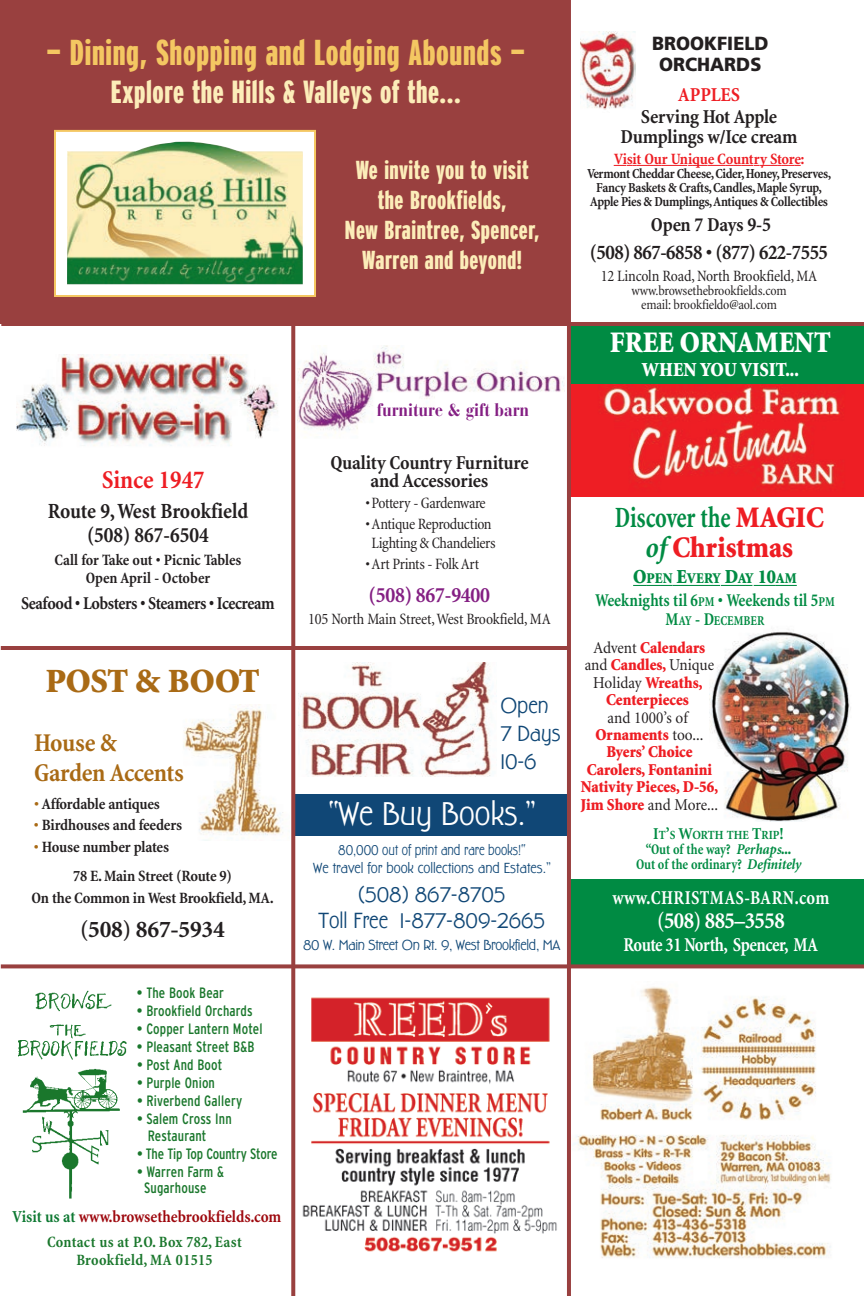
<style>
.page{position:relative;width:864px;height:1296px;background:#fff}
.page>*{position:absolute;margin:0;border:0;box-sizing:border-box;transform-origin:0 0}
.t1{font:900 extra-condensed 36px "Interstate";letter-spacing:.02em;color:#f4c762}
.t2{font:36px "Hardwood LP Std";color:#fff}
.t3{font:900 34px "Minion";letter-spacing:-.01em;color:#a96a15}
.t4{font:900 extra-condensed 32px "Interstate";letter-spacing:.02em;color:#fcedb9}
.t5{font:900 29.8px/29.8px "Minion";color:#ee1d23;text-align:center;scale:.92 1}
.t6{font:900 29.8px "Minion";color:#fff;scale:.92 1}
.t7{font:900 extra-condensed 26px/30px "Interstate";letter-spacing:.02em;color:#fcedb9;text-align:center}
.t8{font:700 condensed 26px/30px "Minion";letter-spacing:-.015em;color:#a96a15}
.t9{font:700 condensed 26px "Minion";color:#ee1d23}
.t10{font:24px/28px "Hardwood LP Std";color:#104776;text-align:center}
.t11{font:700 24px "Minion";letter-spacing:-.01em;color:#231f20}
.t12{font:700 23.2px "Minion";letter-spacing:-.025em;color:#fff;scale:.92 1}
.t13{font:700 condensed 22px/24.4px "Minion";letter-spacing:-.005em;color:#231f20;text-align:center}
.t14{font:700 condensed 22px "Minion";letter-spacing:-.01em;color:#841f83}
.t15{font:700 condensed 21px "Minion";letter-spacing:-.02em;color:#231f20}
.t16{font:700 condensed 20px/20px "Minion";letter-spacing:-.015em;color:#231f20;text-align:center}
.t17{font:700 condensed 20px "Minion";letter-spacing:-.015em;color:#fff;scale:.92 1}
.t18{font:700 condensed 20px "Minion";letter-spacing:.02em;color:#fff;scale:.92 1}
.t19{font:900 20px "Minion";color:#fff;scale:.92 1}
.t20{font:700 condensed 20px "Minion";letter-spacing:-.01em;color:#ee1d23}
.t21{font:900 19px/20px "Frutiger";color:#231f20;text-align:center;scale:.95 1}
.t22{font:700 condensed 18.2px "Minion";color:#008b43;scale:.92 1}
.t23{font:700 18px "Minion";letter-spacing:-.025em;color:#231f20;scale:.9 1}
.t24{font:700 condensed 18px "Bauer Bodoni";color:#841f83}
.t25{font:700 condensed 17px "Minion";letter-spacing:-.005em;color:#9d070d}
.t26{font:900 16.6px/17.4px "Minion";color:#ee1d23;text-align:center;scale:.92 1}
.t27{font:700 condensed 16px/29.2px "Minion";letter-spacing:-.01em;color:#231f20}
.t28{font:condensed 16px/19.2px "Minion";letter-spacing:-.02em;color:#231f20;text-align:center}
.t29{font:16px/18px "Hardwood LP Std";color:#104776;text-align:center;scale:.9 1}
.t30{font:700 condensed 16px/18px "Minion";letter-spacing:.02em;color:#1a772c;text-align:center}
.t31{font:16px "Hardwood LP Std";color:#104776}
.t32{font:700 condensed 16px "Minion";letter-spacing:-.015em;color:#ee1d23}
.t33{font:condensed 15px/16px "Interstate";letter-spacing:.01em;color:#1a772c;scale:.95 1}
.t34{font:700 condensed 15px/15px "Minion";letter-spacing:-.005em;color:#008b43;text-align:center;scale:.92 1}
.t35{font:condensed 15px "Interstate";letter-spacing:-.01em;color:#1a772c;scale:.95 1}
.t36{font:900 15px "Minion";color:#008b43;scale:.92 1}
.t37{font:700 condensed 14px/14px "Minion";letter-spacing:-.025em;color:#231f20;text-align:center}
.t38{font:condensed 14px/14px "Minion";letter-spacing:-.015em;color:#231f20;text-align:center}
.t39{font:700 condensed 13.6px "Minion";color:#008b43;scale:.92 1}
.t40{font:700 12.4px "Minion";color:#008b43;scale:.92 1}
.s1{color:#a96a15}
.s2{color:#0d7831}
.s3{font-weight:700;font-stretch:condensed;color:#008b43}
.s4{font-family:"Minion Bold Italic Os F";font-weight:400;color:#008b43}
.s5{font-size:20px}
.s6{font-size:13.6px}
.s7{font-size:18.2px}
.s8{font-weight:400;color:#231f20}
.s9{font-size:16.6px}
.s10{font-style:italic;font-stretch:normal}
.s11{font-weight:900;font-stretch:normal}
</style>
<div class="page">
<img style="left:297px;top:346px;width:267px;height:88px">
<img style="left:580px;top:32px;width:56px;height:78px">
<svg style="left:614px;top:165px;width:187px;height:1px"></svg>
<img style="left:183px;top:705px;width:100px;height:130px">
<div style="left:571px;top:324px;width:293px;height:65px;background:#008b43"></div>
<img style="left:710px;top:629px;width:141px;height:193px">
<img style="left:571px;top:384px;width:293px;height:112px">
<div style="left:571px;top:879px;width:293px;height:86px;background:#008b43"></div>
<svg style="left:633px;top:585px;width:164px;height:1px"></svg>
<img style="left:17px;top:354px;width:261px;height:92px">
<img style="left:295px;top:983px;width:262px;height:275px">
<img style="left:18px;top:990px;width:109px;height:209px">
<img style="left:574px;top:987px;width:257px;height:271px">
<hr style="left:1px;top:646px;width:568px;height:4px;background:#99403f">
<svg style="left:1px;top:964px;width:863px;height:4px;background:#9a504c"></svg>
<img style="left:299px;top:662px;width:192px;height:115px">
<div style="left:293px;top:794px;width:277px;height:42px;background:#104776"></div>
<div style="left:1px;top:0;width:568px;height:324px;background:#99403f"></div>
<div style="left:55px;top:131px;width:260px;height:165px;background:#fff"></div>
<img style="left:67px;top:142px;width:236px;height:142px">
<div style="left:54px;top:130px;width:262px;height:167px;border:2px solid #f4c762"></div>
<svg style="left:291px;top:326px;width:4px;height:970px;background:#9f4d4c"></svg>
<hr style="left:567px;top:0;width:4px;height:1296px;background:#99403f">
<hr style="left:1px;top:322px;width:863px;height:4px;background:#99403f">
<h1 class="t1" style="left:46px;top:32px;width:480px">— Dining, Shopping and Lodging Abounds —</h1>
<h3 class="t4" style="left:111px;top:73px;width:351px">Explore the Hills &amp; Valleys of the...</h3>
<h3 class="t7" style="left:345px;top:155px;width:196px">We invite you to visit the Brookfields,<br>New Braintree, Spencer,<br>Warren and beyond!</h3>
<h3 class="t9" style="left:102px;top:470px;width:104px">Since 1947</h3>
<h3 class="t13" style="left:48px;top:500px;width:202px">Route 9, West Brookfield (508) 867-6504</h3>
<p class="t27" style="left:55px;top:552px;width:189px;line-height:18.4px;text-align:center">Call for Take out • Picnic Tables<br>Open April - October</p>
<p class="t23" style="left:21px;top:596px;width:283px">Seafood • Lobsters • Steamers • Icecream</p>
<h2 class="t3" style="left:45px;top:668px;width:216px">POST &amp; BOOT</h2>
<h3 class="t8" style="left:34px;top:730px;width:152px">House &amp;<br>Garden Accents</h3>
<p class="t27" style="left:34px;top:791px;width:127px"><span class="s1">•</span> Affordable antiques</p>
<p class="t27" style="left:34px;top:812px;width:150px"><span class="s1">•</span> Birdhouses and feeders</p>
<p class="t27" style="left:73px;top:833px;width:160px;text-indent:-39px"><span class="s1">•</span> House number plates<br>78 E. Main Street (Route 9)</p>
<p class="t27" style="left:31px;top:884px;width:244px">On the Common in West Brookfield, MA.</p>
<h3 class="t11" style="left:80px;top:920px;width:146px">(508) 867-5934</h3>
<p class="t33" style="left:137px;top:985px;width:93px">• The Book Bear</p>
<p class="t33" style="left:137px;top:1003px;width:123px">• Brookfield Orchards</p>
<p class="t33" style="left:137px;top:1021px;width:134px">• Copper Lantern Motel</p>
<p class="t33" style="left:137px;top:1039px;width:125px">• Pleasant Street B&amp;B</p>
<p class="t33" style="left:137px;top:1057px;width:91px">• Post And Boot</p>
<p class="t33" style="left:137px;top:1075px;width:84px">• Purple Onion</p>
<p class="t33" style="left:137px;top:1093px;width:112px">• Riverbend Gallery</p>
<p class="t33" style="left:148px;top:1111px;width:90px;text-indent:-11px">• Salem Cross Inn<br>Restaurant</p>
<p class="t35" style="left:137px;top:1145px;width:149px">• The Tip Top Country Store</p>
<p class="t33" style="left:144px;top:1163px;width:86px;text-indent:-7px">• Warren Farm &amp;<br>Sugarhouse</p>
<p class="t25" style="left:12px;top:1210px;width:271px"><span class="s2">Visit us at</span> www.browsethebrookfields.com</p>
<p class="t30" style="left:47px;top:1235px;width:196px">Contact us at P.O. Box 782, East<br>Brookfield, MA 01515</p>
<p class="t24" style="left:377px;top:403px;width:154px">furniture &amp; gift barn</p>
<h3 class="t16" style="left:330px;top:455px;width:200px;line-height:18px">Quality Country Furniture and Accessories</h3>
<p class="t28" style="left:366px;top:495px;width:122px">•Pottery - Gardenware</p>
<p class="t28" style="left:366px;top:516px;width:132px">•Antique Reproduction<br>Lighting &amp; Chandeliers</p>
<p class="t28" style="left:366px;top:556px;width:115px">•Art Prints - Folk Art</p>
<h3 class="t14" style="left:369px;top:587px;width:123px">(508) 867-9400</h3>
<p class="t28" style="left:308px;top:611px;width:244px">105 North Main Street, West Brookfield, MA</p>
<h3 class="t10" style="left:500px;top:693px;width:62px;text-align:left">Open<br>7 Days<br>10-6</h3>
<h1 class="t2" style="left:329px;top:801px;width:208px">“We Buy Books.”</h1>
<p class="t29" style="left:313px;top:842px;width:265px">80,000 out of print and rare books!“<br>We travel for book collections and Estates.”</p>
<h3 class="t10" style="left:319px;top:883px;width:228px;line-height:26.4px">(508) 867-8705<br>Toll Free 1-877-809-2665</h3>
<p class="t31" style="left:303px;top:940px;width:259px">80 W. Main Street On Rt. 9, West Brookfield, MA</p>
<p class="t21" style="left:652px;top:35px;width:124px">BROOKFIELD<br>ORCHARDS</p>
<h3 class="t20" style="left:678px;top:87px;width:64px">APPLES</h3>
<h3 class="t16" style="left:620px;top:108px;width:179px">Serving Hot Apple<br>Dumplings w/Ice cream</h3>
<p class="t32" style="left:614px;top:153px;width:192px">Visit Our Unique Country Store:</p>
<p class="t37" style="left:587px;top:168px;width:245px">Vermont Cheddar Cheese, Cider, Honey, Preserves,<br>Fancy Baskets &amp; Crafts, Candles, Maple Syrup,<br>Apple Pies &amp; Dumplings,Antiques &amp; Collectibles</p>
<h3 class="t16" style="left:651px;top:216px;width:122px">Open 7 Days 9-5</h3>
<h3 class="t15" style="left:590px;top:244px;width:239px">(508) 867-6858 • (877) 622-7555</h3>
<p class="t28" style="left:601px;top:268px;width:218px">12 Lincoln Road, North Brookfield, MA</p>
<p class="t38" style="left:631px;top:285px;width:157px">www.browsethebrookfields.com email: brookfieldo@aol.com</p>
<h3 class="t6" style="left:610px;top:331px;width:242px">FREE ORNAMENT</h3>
<h3 class="t19" style="left:642px;top:362px;width:172px">WHEN YOU VISIT...</h3>
<h3 class="t5" style="left:615px;top:505px;width:229px"><span class="s3">Discover the</span> MAGIC <span class="s4">of</span> Christmas</h3>
<p class="t36" style="left:633px;top:573px;width:179px"><span class="s5">O</span>PEN <span class="s5">E</span>VERY <span class="s5">D</span>AY <span class="s5">10</span>AM</p>
<p class="t22" style="left:595px;top:593px;width:262px">Weeknights til 6<span class="s6">PM</span> • Weekends til 5<span class="s6">PM</span></p>
<p class="t39" style="left:666px;top:616px;width:109px"><span class="s7">M</span>AY <span class="s7">- D</span>ECEMBER</p>
<p class="t26" style="left:585px;top:640px;width:142px"><span class="s8">Advent</span> Calendars <span class="s8">and</span> Candles, <span class="s8">Unique<br>Holiday</span> Wreaths,<br>Centerpieces</p>
<p class="t26" style="left:581px;top:710px;width:151px"><span class="s8">and 1000’s of<br></span>Ornaments <span class="s8">too...<br></span>Byers’ Choice<br>Carolers, Fontanini<br>Nativity Pieces, D-56,<br>Jim Shore <span class="s8">and More...</span></p>
<p class="t40" style="left:653px;top:830px;width:143px"><span class="s9">I</span>T<span class="s9">’</span>S <span class="s9">W</span>ORTH THE <span class="s9">T</span>RIP<span class="s9">!</span></p>
<p class="t34" style="left:636px;top:843px;width:181px">“Out of the way? <span class="s10">Perhaps</span><span class="s11">...<br></span>Out of the ordinary? <span class="s10">Definitely</span></p>
<h3 class="t18" style="left:612px;top:890px;width:238px">www.CHRISTMAS-BARN.com</h3>
<h3 class="t12" style="left:657px;top:912px;width:140px">(508) 885–3558</h3>
<h3 class="t17" style="left:624px;top:937px;width:213px">Route 31 North, Spencer, MA</h3>
</div>
